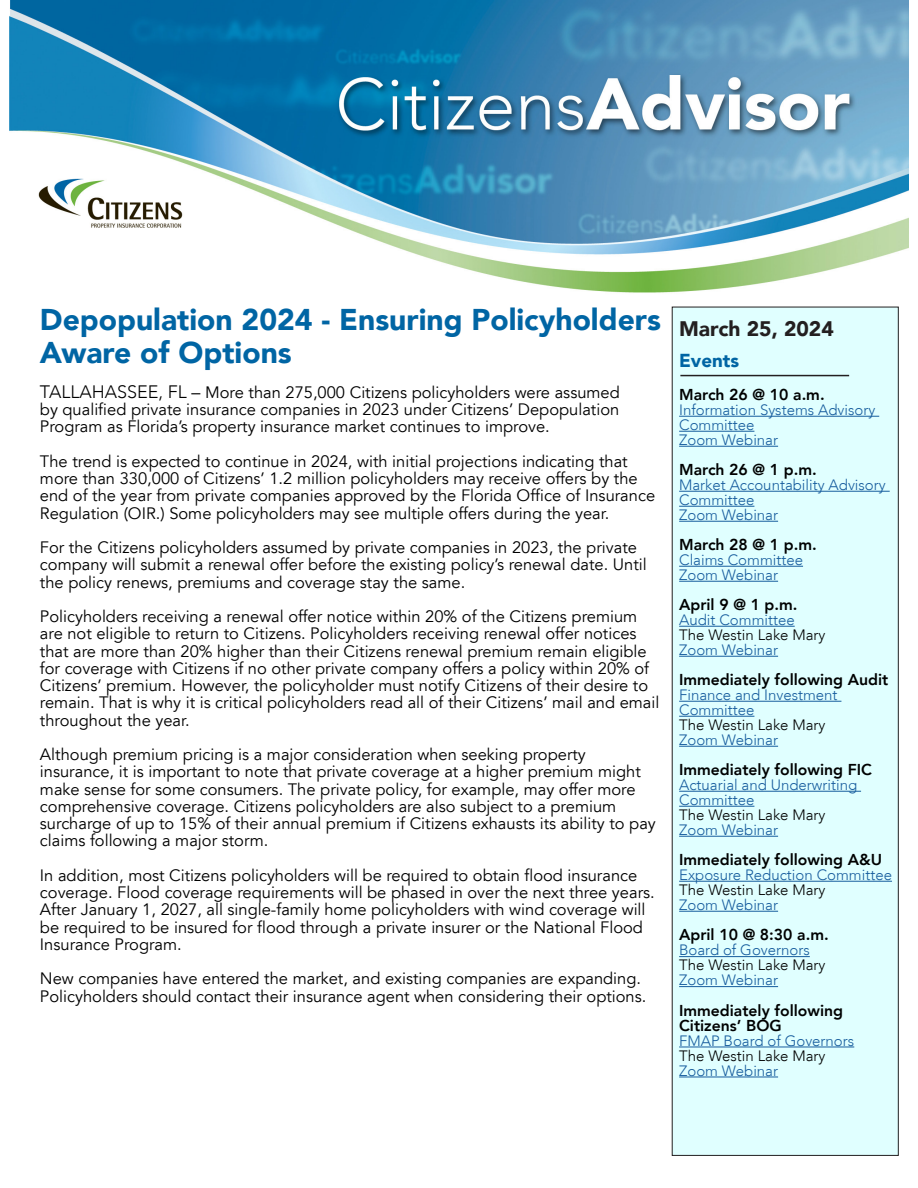
<style>
.page{position:relative;width:918px;height:1188px;background:#fff}
.page>*{position:absolute;margin:0;border:0;box-sizing:border-box;transform-origin:0 0}
.t1{font:900 30px/33px "Avenir LT";color:#0065a4}
.t2{font:900 21px "Avenir LT";color:#231f20}
.t3{font:900 18.75px "Avenir LT";color:#0065a4}
.t4{font:16.5px/17.2px "Avenir LT";color:#000}
.t5{font:800 15.75px/15px "Avenir LT";color:#000}
.t6{font:300 15px/15px "Avenir LT";color:#175d9e}
.t7{font:300 15px "Avenir LT";color:#000}
.s1{font-weight:300;font-size:18px}
</style>
<div class="page">
<img style="left:9px;top:0;width:900px;height:293px">
<div style="left:672px;top:307px;width:226px;height:848px;background:#e0ffff"></div>
<hr style="left:679px;top:416px;width:200px;height:1px;background:#175d9e">
<hr style="left:679px;top:431px;width:75px;height:1px;background:#175d9e">
<hr style="left:679px;top:446px;width:99px;height:1px;background:#175d9e">
<hr style="left:679px;top:491px;width:211px;height:1px;background:#175d9e">
<hr style="left:679px;top:506px;width:75px;height:1px;background:#175d9e">
<hr style="left:679px;top:521px;width:99px;height:1px;background:#175d9e">
<hr style="left:679px;top:566px;width:124px;height:1px;background:#175d9e">
<hr style="left:679px;top:581px;width:99px;height:1px;background:#175d9e">
<hr style="left:679px;top:626px;width:116px;height:1px;background:#175d9e">
<hr style="left:679px;top:656px;width:99px;height:1px;background:#175d9e">
<hr style="left:679px;top:701px;width:162px;height:1px;background:#175d9e">
<hr style="left:679px;top:716px;width:75px;height:1px;background:#175d9e">
<hr style="left:679px;top:746px;width:99px;height:1px;background:#175d9e">
<hr style="left:679px;top:791px;width:182px;height:1px;background:#175d9e">
<hr style="left:679px;top:806px;width:75px;height:1px;background:#175d9e">
<hr style="left:679px;top:836px;width:99px;height:1px;background:#175d9e">
<hr style="left:679px;top:881px;width:213px;height:1px;background:#175d9e">
<hr style="left:679px;top:911px;width:99px;height:1px;background:#175d9e">
<hr style="left:679px;top:956px;width:131px;height:1px;background:#175d9e">
<hr style="left:679px;top:986px;width:99px;height:1px;background:#175d9e">
<hr style="left:679px;top:1047px;width:175px;height:1px;background:#175d9e">
<hr style="left:679px;top:1077px;width:99px;height:1px;background:#175d9e">
<hr style="left:680px;top:375px;width:169px;height:1px;background:#231f20">
<p class="t1" style="left:40px;top:303px;width:623px">Depopulation 2024 - Ensuring Policyholders<br>Aware of Options</p>
<p class="t4" style="left:40px;top:384px;width:581px;text-align:justify"><span class="s1">TALLAHASSEE, FL –</span> More than 275,000 Citizens policyholders were assumed by qualified private insurance companies in 2023 under Citizens’ Depopulation Program as Florida’s property insurance market continues to improve.</p>
<p class="t4" style="left:40px;top:453px;width:617px">The trend is expected to continue in 2024, with initial projections indicating that more than 330,000 of Citizens’ 1.2 million policyholders may receive offers by the end of the year from private companies approved by the Florida Office of Insurance Regulation (OIR.) Some policyholders may see multiple offers during the year.</p>
<p class="t4" style="left:40px;top:539px;width:608px">For the Citizens policyholders assumed by private companies in 2023, the private company will submit a renewal offer before the existing policy’s renewal date. Until the policy renews, premiums and coverage stay the same.</p>
<p class="t4" style="left:40px;top:608px;width:621px">Policyholders receiving a renewal offer notice within 20% of the Citizens premium are not eligible to return to Citizens. Policyholders receiving renewal offer notices that are more than 20% higher than their Citizens renewal premium remain eligible for coverage with Citizens if no other private company offers a policy within 20% of Citizens’ premium. However, the policyholder must notify Citizens of their desire to remain. That is why it is critical policyholders read all of their Citizens’ mail and email throughout the year.</p>
<p class="t4" style="left:40px;top:746px;width:617px">Although premium pricing is a major consideration when seeking property insurance, it is important to note that private coverage at a higher premium might make sense for some consumers. The private policy, for example, may offer more comprehensive coverage. Citizens policyholders are also subject to a premium surcharge of up to 15% of their annual premium if Citizens exhausts its ability to pay claims following a major storm.</p>
<p class="t4" style="left:40px;top:867px;width:616px">In addition, most Citizens policyholders will be required to obtain flood insurance coverage. Flood coverage requirements will be phased in over the next three years.<br>After January 1, 2027, all single-family home policyholders with wind coverage will be required to be insured for flood through a private insurer or the National Flood Insurance Program.</p>
<p class="t4" style="left:40px;top:971px;width:608px">New companies have entered the market, and existing companies are expanding.<br>Policyholders should contact their insurance agent when considering their options.</p>
<p class="t2" style="left:679px;top:316px;width:156px">March 25, 2024</p>
<p class="t3" style="left:679px;top:349px;width:62px">Events</p>
<p class="t5" style="left:679px;top:387px;width:147px">March 26 @ 10 a.m.</p>
<p class="t6" style="left:679px;top:402px;width:198px">Information Systems Advisory<br>Committee</p>
<p class="t6" style="left:679px;top:432px;width:100px">Zoom Webinar</p>
<p class="t5" style="left:679px;top:462px;width:139px">March 26 @ 1 p.m.</p>
<p class="t6" style="left:679px;top:477px;width:208px">Market Accountability Advisory<br>Committee</p>
<p class="t6" style="left:679px;top:507px;width:100px">Zoom Webinar</p>
<p class="t5" style="left:679px;top:537px;width:139px">March 28 @ 1 p.m.</p>
<p class="t6" style="left:679px;top:552px;width:125px">Claims Committee</p>
<p class="t6" style="left:679px;top:567px;width:100px">Zoom Webinar</p>
<p class="t5" style="left:679px;top:597px;width:120px">April 9 @ 1 p.m.</p>
<p class="t6" style="left:679px;top:612px;width:117px">Audit Committee</p>
<p class="t7" style="left:679px;top:626px;width:148px">The Westin Lake Mary</p>
<p class="t6" style="left:679px;top:642px;width:100px">Zoom Webinar</p>
<p class="t5" style="left:679px;top:672px;width:211px">Immediately following Audit</p>
<p class="t6" style="left:679px;top:687px;width:160px">Finance and Investment<br>Committee</p>
<p class="t7" style="left:679px;top:716px;width:148px">The Westin Lake Mary</p>
<p class="t6" style="left:679px;top:732px;width:100px">Zoom Webinar</p>
<p class="t5" style="left:679px;top:762px;width:194px">Immediately following FIC</p>
<p class="t6" style="left:679px;top:777px;width:180px">Actuarial and Underwriting<br>Committee</p>
<p class="t7" style="left:679px;top:806px;width:148px">The Westin Lake Mary</p>
<p class="t6" style="left:679px;top:822px;width:100px">Zoom Webinar</p>
<p class="t5" style="left:679px;top:852px;width:205px">Immediately following A&amp;U</p>
<p class="t6" style="left:679px;top:867px;width:214px">Exposure Reduction Committee</p>
<p class="t7" style="left:679px;top:881px;width:148px">The Westin Lake Mary</p>
<p class="t6" style="left:679px;top:897px;width:100px">Zoom Webinar</p>
<p class="t5" style="left:679px;top:928px;width:151px">April 10 @ 8:30 a.m.</p>
<p class="t6" style="left:679px;top:943px;width:132px">Board of Governors</p>
<p class="t7" style="left:679px;top:957px;width:148px">The Westin Lake Mary</p>
<p class="t6" style="left:679px;top:973px;width:100px">Zoom Webinar</p>
<p class="t5" style="left:679px;top:1003px;width:165px">Immediately following<br>Citizens’ BOG</p>
<p class="t6" style="left:679px;top:1033px;width:177px">FMAP Board of Governors</p>
<p class="t7" style="left:679px;top:1047px;width:148px">The Westin Lake Mary</p>
<p class="t6" style="left:679px;top:1063px;width:100px">Zoom Webinar</p>
</div>
